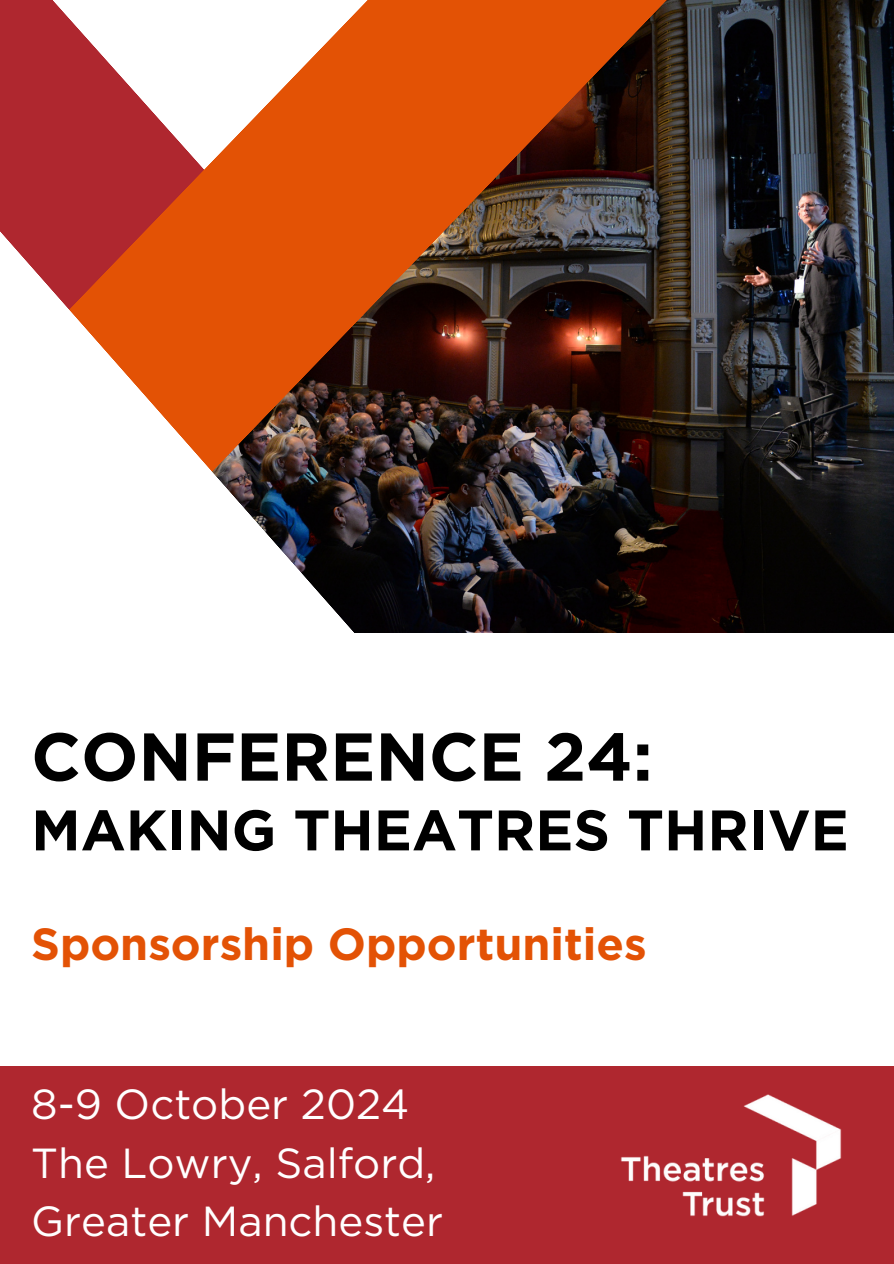
<style>
.page{position:relative;width:894px;height:1264px;background:#fff}
.page>*{position:absolute;margin:0;border:0;box-sizing:border-box;transform-origin:0 0}
.t1{font:700 67.5px "Gotham";color:#000}
.t2{font:700 57px "Gotham";color:#000}
.t3{font:700 45px "Gotham";color:#e35205}
.t4{font:42px "Gotham";color:#fff}
</style>
<div class="page">
<img style="left:855px;top:0;width:38px;height:632px">
<img style="left:0;top:0;width:855px;height:633px">
<svg style="left:0;top:169px;width:392px;height:464px"></svg>
<div style="left:0;top:1066px;width:893px;height:197px;background:#af272f"></div>
<img style="left:621px;top:1094px;width:221px;height:123px">
<h2 class="t1" style="left:31px;top:715px;width:623px">CONFERENCE 24:</h2>
<p class="t2" style="left:31px;top:795px;width:818px">MAKING THEATRES THRIVE</p>
<p class="t3" style="left:31px;top:917px;width:616px">Sponsorship Opportunities</p>
<h3 class="t4" style="left:31px;top:1078px;width:380px">8-9 October 2024</h3>
<p class="t4" style="left:31px;top:1137px;width:406px">The Lowry, Salford,</p>
<p class="t4" style="left:31px;top:1195px;width:413px">Greater Manchester</p>
</div>
